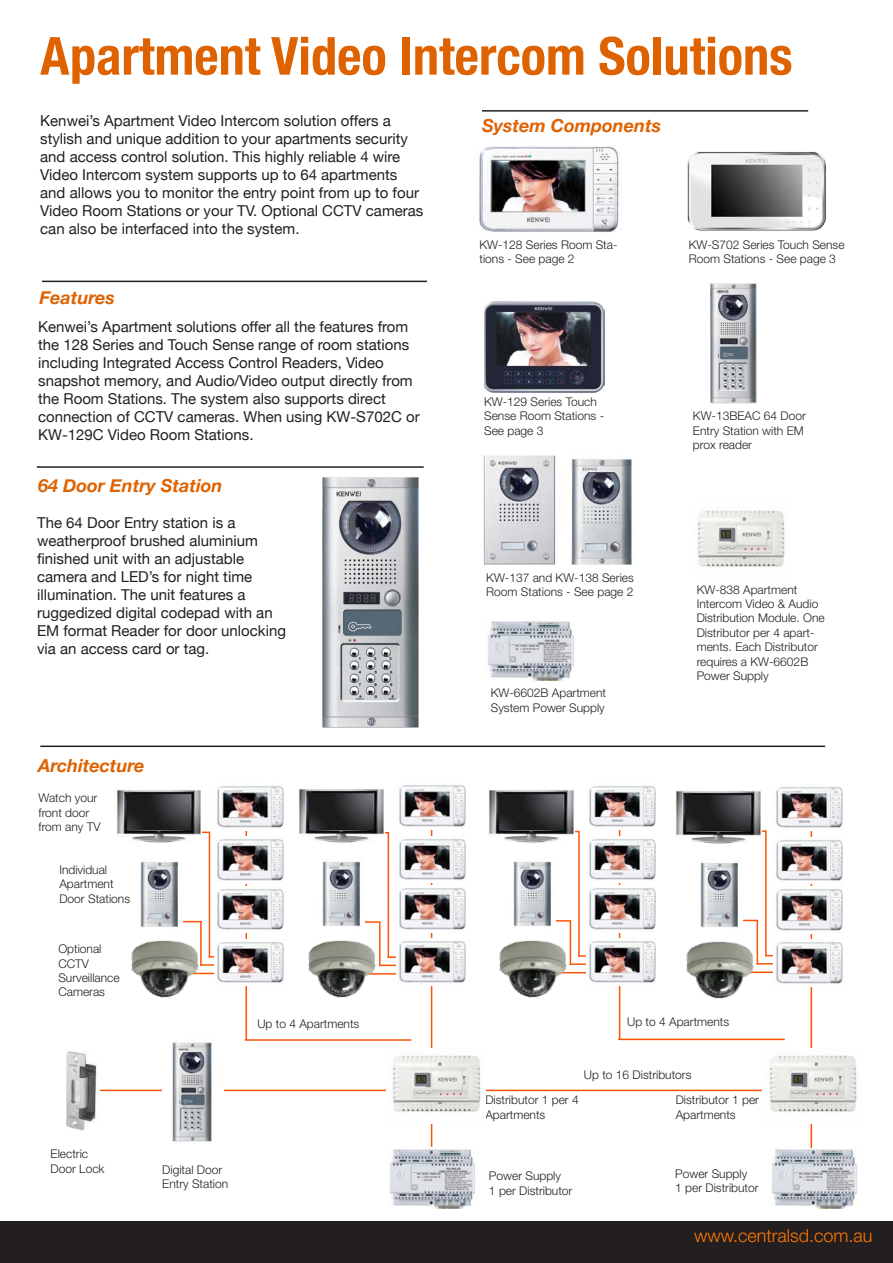
<style>
.page{position:relative;width:893px;height:1263px;background:#fff}
.page>*{position:absolute;margin:0;border:0;box-sizing:border-box;transform-origin:0 0}
.t1{font:700 condensed 52.5px "Helvetica Neue";color:#df6200}
.t2{font:italic 700 18px "Helvetica Neue";color:#df6200}
.t3{font:300 18px "Helvetica Neue";color:#f70}
.t4{font:15px/18px "Helvetica Neue";color:#231f20}
.t5{font:300 12px/14.4px "Helvetica Neue";color:#231f20}
</style>
<div class="page">
<div style="left:0;top:1222px;width:893px;height:41px;background:#231f20"></div>
<hr style="left:245px;top:1039px;width:166px;height:2px;background:#ff5408">
<hr style="left:618px;top:1039px;width:167px;height:1px;background:#ff5408">
<hr style="left:246px;top:799px;width:1px;height:241px;background:#ff5408">
<hr style="left:619px;top:799px;width:1px;height:240px;background:#ff5408">
<hr style="left:746px;top:971px;width:47px;height:2px;background:#ff5408">
<hr style="left:559px;top:972px;width:47px;height:1px;background:#ff5408">
<hr style="left:368px;top:973px;width:47px;height:1px;background:#ff5408">
<hr style="left:189px;top:973px;width:47px;height:1px;background:#ff5408">
<hr style="left:757px;top:963px;width:36px;height:1px;background:#ff5408">
<hr style="left:570px;top:963px;width:36px;height:2px;background:#ff5408">
<hr style="left:379px;top:965px;width:36px;height:1px;background:#ff5408">
<hr style="left:200px;top:964px;width:36px;height:2px;background:#ff5408">
<hr style="left:757px;top:920px;width:1px;height:44px;background:#ff5408">
<hr style="left:570px;top:921px;width:1px;height:44px;background:#ff5408">
<hr style="left:379px;top:922px;width:2px;height:44px;background:#ff5408">
<hr style="left:200px;top:922px;width:2px;height:44px;background:#ff5408">
<hr style="left:722px;top:920px;width:36px;height:1px;background:#ff5408">
<hr style="left:535px;top:920px;width:36px;height:1px;background:#ff5408">
<hr style="left:344px;top:921px;width:37px;height:2px;background:#ff5408">
<hr style="left:165px;top:921px;width:37px;height:1px;background:#ff5408">
<hr style="left:765px;top:955px;width:36px;height:1px;background:#ff5408">
<hr style="left:578px;top:955px;width:36px;height:2px;background:#ff5408">
<hr style="left:388px;top:956px;width:36px;height:2px;background:#ff5408">
<hr style="left:209px;top:956px;width:36px;height:1px;background:#ff5408">
<hr style="left:765px;top:830px;width:2px;height:126px;background:#ff5408">
<hr style="left:578px;top:831px;width:2px;height:126px;background:#ff5408">
<hr style="left:388px;top:832px;width:1px;height:126px;background:#ff5408">
<hr style="left:209px;top:831px;width:1px;height:126px;background:#ff5408">
<hr style="left:728px;top:830px;width:38px;height:2px;background:#ff5408">
<hr style="left:541px;top:831px;width:38px;height:1px;background:#ff5408">
<hr style="left:351px;top:832px;width:37px;height:1px;background:#ff5408">
<hr style="left:172px;top:831px;width:37px;height:2px;background:#ff5408">
<hr style="left:81px;top:1090px;width:717px;height:1px;background:#ff5408">
<hr style="left:42px;top:281px;width:385px;height:1px;background:#231f20">
<img style="left:66px;top:1051px;width:34px;height:79px">
<img style="left:700px;top:862px;width:42px;height:66px">
<img style="left:513px;top:861px;width:42px;height:66px">
<img style="left:322px;top:861px;width:43px;height:66px">
<img style="left:140px;top:861px;width:43px;height:67px">
<img style="left:676px;top:790px;width:86px;height:53px">
<img style="left:489px;top:789px;width:86px;height:53px">
<img style="left:298px;top:789px;width:86px;height:53px">
<img style="left:116px;top:789px;width:86px;height:54px">
<img style="left:686px;top:941px;width:68px;height:58px">
<img style="left:499px;top:940px;width:68px;height:58px">
<img style="left:308px;top:940px;width:69px;height:58px">
<img style="left:131px;top:940px;width:68px;height:58px">
<hr style="left:37px;top:466px;width:387px;height:2px;background:#231f20">
<hr style="left:40px;top:745px;width:785px;height:2px;background:#231f20">
<hr style="left:431px;top:807px;width:1px;height:340px;background:#ff5408">
<hr style="left:811px;top:809px;width:1px;height:340px;background:#ff5408">
<img style="left:776px;top:837px;width:67px;height:46px">
<img style="left:589px;top:836px;width:67px;height:47px">
<img style="left:399px;top:836px;width:67px;height:46px">
<img style="left:217px;top:837px;width:67px;height:46px">
<img style="left:774px;top:940px;width:69px;height:46px">
<img style="left:587px;top:939px;width:69px;height:46px">
<img style="left:396px;top:939px;width:70px;height:46px">
<img style="left:214px;top:939px;width:70px;height:47px">
<img style="left:776px;top:787px;width:67px;height:43px">
<img style="left:589px;top:786px;width:67px;height:43px">
<img style="left:399px;top:785px;width:67px;height:44px">
<img style="left:217px;top:786px;width:67px;height:44px">
<img style="left:776px;top:887px;width:67px;height:46px">
<img style="left:589px;top:886px;width:67px;height:46px">
<img style="left:399px;top:885px;width:67px;height:47px">
<img style="left:217px;top:886px;width:67px;height:47px">
<img style="left:162px;top:1042px;width:62px;height:100px">
<img style="left:386px;top:1048px;width:100px;height:75px">
<img style="left:763px;top:1048px;width:94px;height:75px">
<img style="left:389px;top:1148px;width:86px;height:60px">
<img style="left:771px;top:1148px;width:86px;height:60px">
<img style="left:508px;top:621px;width:66px;height:60px">
<img style="left:697px;top:510px;width:88px;height:57px">
<img style="left:483px;top:455px;width:73px;height:110px">
<img style="left:571px;top:459px;width:61px;height:106px">
<img style="left:479px;top:146px;width:140px;height:86px">
<img style="left:687px;top:151px;width:140px;height:80px">
<img style="left:484px;top:302px;width:120px;height:90px">
<hr style="left:482px;top:110px;width:326px;height:2px;background:#231f20">
<img style="left:322px;top:468px;width:186px;height:260px">
<img style="left:710px;top:283px;width:47px;height:121px">
<h1 class="t1" style="left:40px;top:24px;width:754px">Apartment Video Intercom Solutions</h1>
<p class="t4" style="left:40px;top:111px;width:385px">Kenwei’s Apartment Video Intercom solution offers a stylish and unique addition to your apartments security and access control solution. This highly reliable 4 wire Video Intercom system supports up to 64 apartments and allows you to monitor the entry point from up to four Video Room Stations or your TV. Optional CCTV cameras can also be interfaced into the system.</p>
<p class="t2" style="left:482px;top:114px;width:181px">System Components</p>
<p class="t2" style="left:40px;top:287px;width:77px">Features</p>
<p class="t4" style="left:38px;top:317px;width:383px">Kenwei’s Apartment solutions offer all the features from the 128 Series and Touch Sense range of room stations including Integrated Access Control Readers, Video snapshot memory, and Audio/Video output directly from the Room Stations. The system also supports direct connection of CCTV cameras. When using KW-S702C or KW-129C Video Room Stations.</p>
<p class="t2" style="left:38px;top:475px;width:186px">64 Door Entry Station</p>
<p class="t4" style="left:37px;top:513px;width:250px">The 64 Door Entry station is a weatherproof brushed aluminium finished unit with an adjustable camera and LED’s for night time illumination. The unit features a ruggedized digital codepad with an<br>EM format Reader for door unlocking via an access card or tag.</p>
<p class="t2" style="left:38px;top:755px;width:108px">Architecture</p>
<p class="t5" style="left:39px;top:790px;width:64px">Watch your front door from any TV</p>
<p class="t5" style="left:59px;top:862px;width:72px">Individual<br>Apartment<br>Door Stations</p>
<p class="t5" style="left:58px;top:941px;width:63px">Optional<br>CCTV<br>Surveillance<br>Cameras</p>
<p class="t5" style="left:479px;top:237px;width:140px">KW-128 Series Room Sta&shy;tions - See page 2</p>
<p class="t5" style="left:484px;top:394px;width:122px">KW-129 Series Touch<br>Sense Room Stations -<br>See page 3</p>
<p class="t5" style="left:486px;top:570px;width:149px">KW-137 and KW-138 Series<br>Room Stations - See page 2</p>
<p class="t5" style="left:491px;top:685px;width:117px">KW-6602B Apartment<br>System Power Supply</p>
<p class="t5" style="left:689px;top:237px;width:157px">KW-S702 Series Touch Sense<br>Room Stations - See page 3</p>
<p class="t5" style="left:693px;top:409px;width:114px">KW-13BEAC 64 Door<br>Entry Station with EM prox reader</p>
<p class="t5" style="left:697px;top:582px;width:130px">KW-838 Apartment<br>Intercom Video &amp; Audio<br>Distribution Module. One<br>Distributor per 4 apart&shy;ments. Each Distributor requires a KW-6602B<br>Power Supply</p>
<p class="t5" style="left:257px;top:1016px;width:104px">Up to 4 Apartments</p>
<p class="t5" style="left:627px;top:1015px;width:104px">Up to 4 Apartments</p>
<p class="t5" style="left:584px;top:1067px;width:109px">Up to 16 Distributors</p>
<p class="t5" style="left:51px;top:1147px;width:56px">Electric<br>Door Lock</p>
<p class="t5" style="left:162px;top:1162px;width:68px">Digital Door<br>Entry Station</p>
<p class="t5" style="left:485px;top:1093px;width:95px">Distributor 1 per 4<br>Apartments</p>
<p class="t5" style="left:676px;top:1093px;width:95px">Distributor 1 per 4<br>Apartments</p>
<p class="t5" style="left:489px;top:1168px;width:85px">Power Supply<br>1 per Distributor</p>
<p class="t5" style="left:675px;top:1166px;width:85px">Power Supply<br>1 per Distributor</p>
<p class="t3" style="left:694px;top:1224px;width:180px">www.centralsd.com.au</p>
</div>
